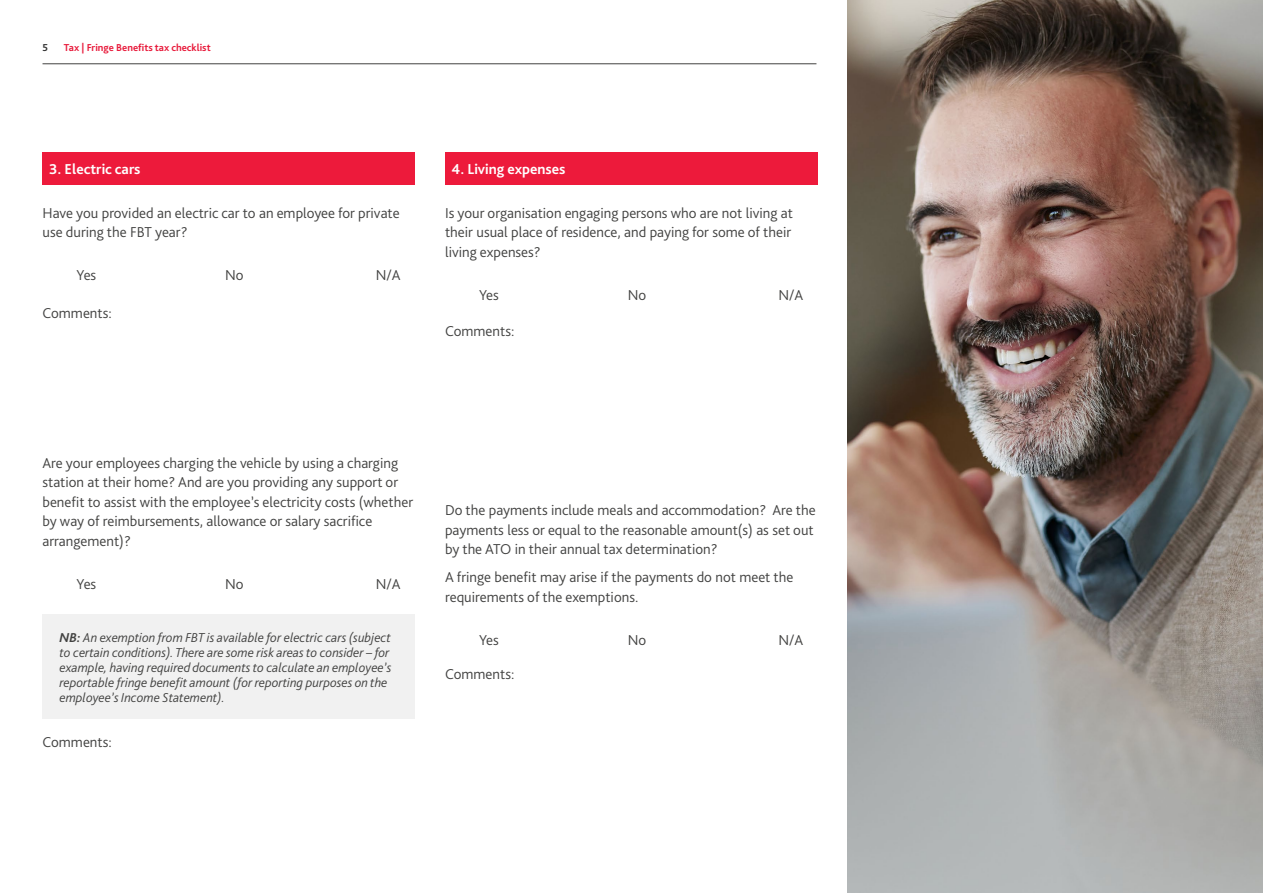
<style>
.page{position:relative;width:1263px;height:893px;background:#fff}
.page>*{position:absolute;margin:0;border:0;box-sizing:border-box;transform-origin:0 0}
.t1{font:300 15px/19.5px "Bliss Pro";color:#424241}
.t2{font:700 15px "Bliss Pro";color:#fff}
.t3{font:italic 300 13.5px/15px "Bliss Pro";color:#424241}
.t4{font:700 10.5px "Bliss Pro";color:#e81a3b}
.t5{font:700 10.5px "Bliss Pro";color:#333}
.s1{font-weight:700}
</style>
<div class="page">
<div style="left:43px;top:152px;width:372px;height:33px;background:#ed1a3b"></div>
<div style="left:445px;top:152px;width:373px;height:33px;background:#ed1a3b"></div>
<img style="left:848px;top:0;width:415px;height:893px">
<hr style="left:43px;top:64px;width:773px;height:1px;background:#424241">
<div style="left:43px;top:614px;width:372px;height:105px;background:#f1f1f1"></div>
<p class="t5" style="left:43px;top:40px;width:7px">5</p>
<p class="t4" style="left:64px;top:40px;width:148px">Tax | Fringe Benefits tax checklist</p>
<p class="t2" style="left:49px;top:160px;width:93px">3. Electric cars</p>
<p class="t2" style="left:452px;top:160px;width:115px">4. Living expenses</p>
<p class="t1" style="left:43px;top:203px;width:359px">Have you provided an electric car to an employee for private use during the FBT year?</p>
<p class="t1" style="left:77px;top:265px;width:21px">Yes</p>
<p class="t1" style="left:225px;top:265px;width:20px">No</p>
<p class="t1" style="left:376px;top:265px;width:26px">N/A</p>
<p class="t1" style="left:445px;top:203px;width:349px">Is your organisation engaging persons who are not living at their usual place of residence, and paying for some of their living expenses?</p>
<p class="t1" style="left:479px;top:285px;width:21px">Yes</p>
<p class="t1" style="left:628px;top:285px;width:20px">No</p>
<p class="t1" style="left:778px;top:285px;width:26px">N/A</p>
<p class="t1" style="left:43px;top:302px;width:71px">Comments:</p>
<p class="t1" style="left:445px;top:320px;width:71px">Comments:</p>
<p class="t1" style="left:43px;top:453px;width:372px">Are your employees charging the vehicle by using a charging station at their home? And are you providing any support or benefit to assist with the employee’s electricity costs (whether by way of reimbursements, allowance or salary sacrifice arrangement)?</p>
<p class="t1" style="left:77px;top:574px;width:21px">Yes</p>
<p class="t1" style="left:225px;top:574px;width:20px">No</p>
<p class="t1" style="left:376px;top:574px;width:26px">N/A</p>
<p class="t3" style="left:60px;top:629px;width:333px"><span class="s1">NB:</span> An exemption from FBT is available for electric cars (subject to certain conditions). There are some risk areas to consider – for example, having required documents to calculate an employee’s reportable fringe benefit amount (for reporting purposes on the employee’s Income Statement).</p>
<p class="t1" style="left:43px;top:732px;width:71px">Comments:</p>
<p class="t1" style="left:445px;top:500px;width:372px">Do the payments include meals and accommodation? Are the payments less or equal to the reasonable amount(s) as set out by the ATO in their annual tax determination?</p>
<p class="t1" style="left:445px;top:567px;width:350px">A fringe benefit may arise if the payments do not meet the requirements of the exemptions.</p>
<p class="t1" style="left:479px;top:630px;width:21px">Yes</p>
<p class="t1" style="left:628px;top:630px;width:20px">No</p>
<p class="t1" style="left:778px;top:630px;width:26px">N/A</p>
<p class="t1" style="left:445px;top:664px;width:71px">Comments:</p>
</div>
